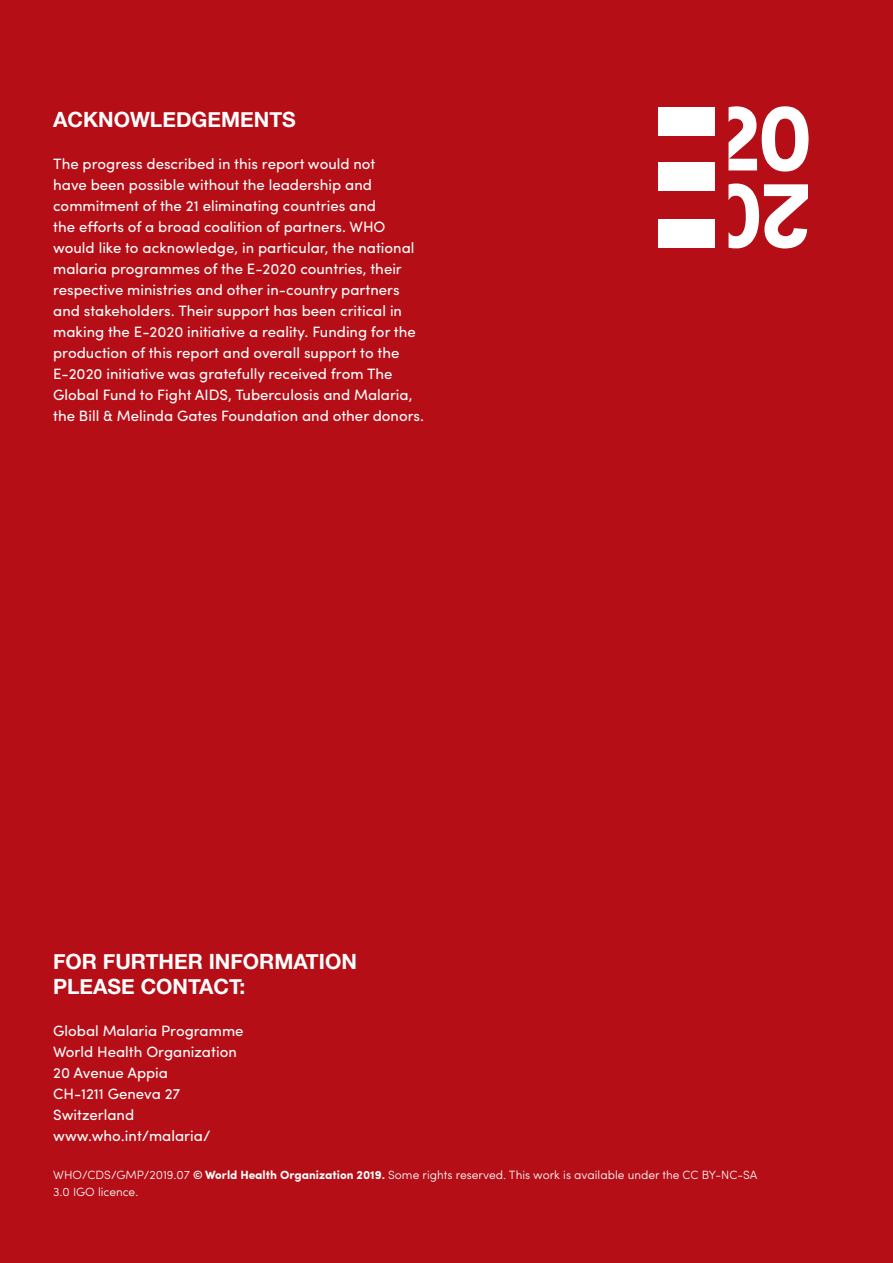
<style>
.page{position:relative;width:893px;height:1263px;background:#b50e16}
.page>*{position:absolute;margin:0;border:0;box-sizing:border-box;transform-origin:0 0}
.t1{font:700 21px/25.2px "Helvetica Neue";color:#fff}
.t2{font:15px/21px "Sofia Pro";color:#fff}
.t3{font:300 12px/16.5px "Sofia Pro";color:#fff}
.s1{font-weight:700}
</style>
<div class="page">
<svg style="left:728px;top:106px;width:80px;height:66px"></svg>
<svg style="left:728px;top:183px;width:80px;height:66px"></svg>
<div style="left:659px;top:107px;width:56px;height:29px;background:#fff"></div>
<div style="left:659px;top:162px;width:56px;height:28px;background:#fff"></div>
<div style="left:659px;top:219px;width:56px;height:29px;background:#fff"></div>
<p class="t1" style="left:53px;top:107px;width:244px">ACKNOWLEDGEMENTS</p>
<p class="t2" style="left:53px;top:152px;width:373px">The progress described in this report would not<br>have been possible without the leadership and commitment of the 21 eliminating countries and<br>the efforts of a broad coalition of partners. WHO would like to acknowledge, in particular, the national malaria programmes of the E-2020 countries, their respective ministries and other in-country partners and stakeholders. Their support has been critical in making the E-2020 initiative a reality. Funding for the production of this report and overall support to the E-2020 initiative was gratefully received from The Global Fund to Fight AIDS, Tuberculosis and Malaria, the Bill &amp; Melinda Gates Foundation and other donors.</p>
<p class="t1" style="left:53px;top:950px;width:305px">FOR FURTHER INFORMATION<br>PLEASE CONTACT:</p>
<p class="t2" style="left:53px;top:1020px;width:192px">Global Malaria Programme</p>
<p class="t2" style="left:53px;top:1041px;width:185px">World Health Organization</p>
<p class="t2" style="left:53px;top:1062px;width:116px">20 Avenue Appia</p>
<p class="t2" style="left:53px;top:1083px;width:129px">CH-1211 Geneva 27</p>
<p class="t2" style="left:53px;top:1104px;width:83px">Switzerland</p>
<p class="t2" style="left:53px;top:1125px;width:159px">www.who.int/malaria/</p>
<p class="t3" style="left:53px;top:1166px;width:706px">WHO/CDS/GMP/2019.07 <span class="s1">© World Health Organization 2019.</span> Some rights reserved. This work is available under the CC BY-NC-SA<br>3.0 IGO licence.</p>
</div>
